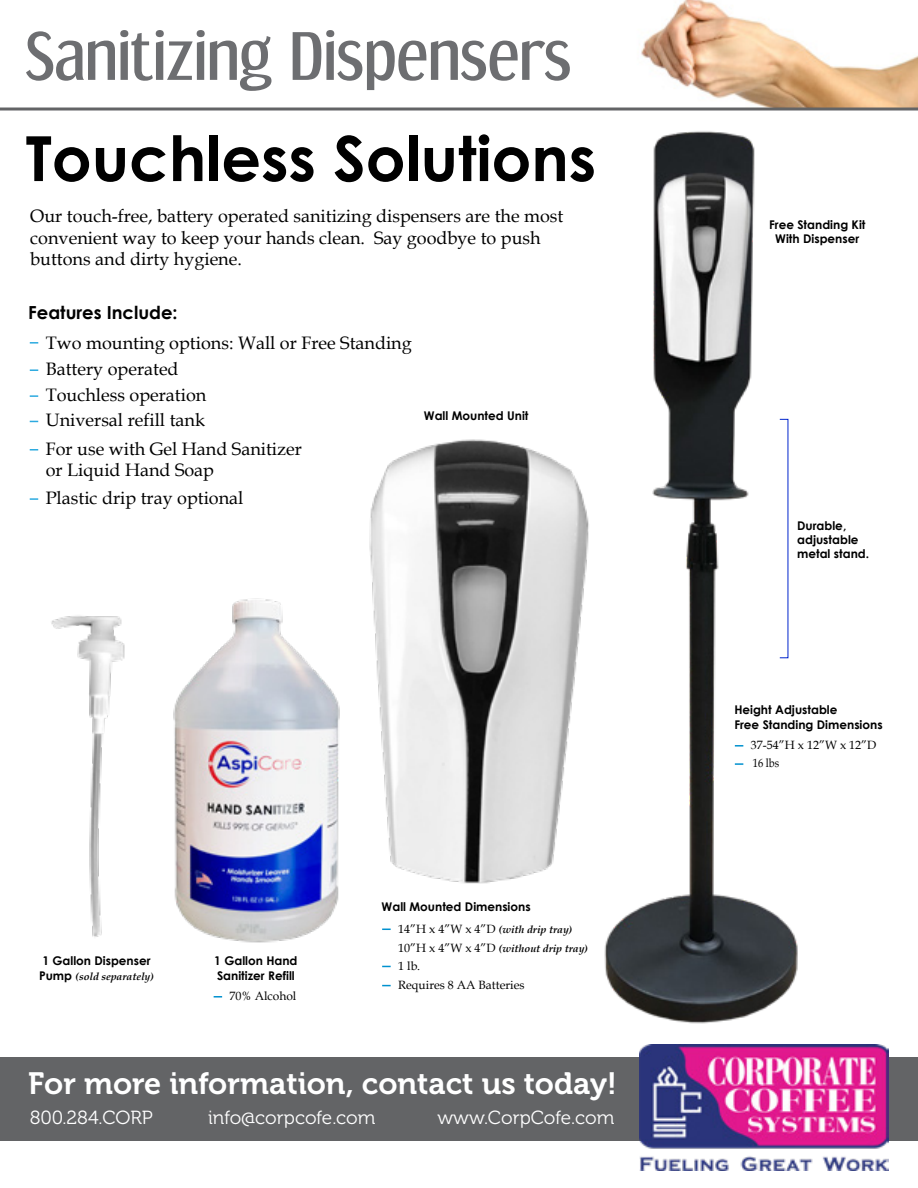
<style>
.page{position:relative;width:918px;height:1188px;background:#fff}
.page>*{position:absolute;margin:0;border:0;box-sizing:border-box;transform-origin:0 0}
.t1{font:62.25px "Dream Orphanage Rg";color:#6d6e71}
.t2{font:700 62.25px "Century Gothic";color:#000}
.t3{font:30.75px "Museo 700";color:#fff}
.t4{font:18.9px "Museo 300";color:#fff}
.t5{font:18px/21.6px "Book Antiqua";color:#000}
.t6{font:700 18px "Century Gothic";color:#000}
.t7{font:700 12px/14.4px "Century Gothic";color:#000}
.t8{font:12px/18.1px "Book Antiqua";color:#000}
.t9{font:italic 700 10.5px/19.2px "Book Antiqua";color:#000}
.s1{font-family:"Century Gothic";font-style:normal;font-size:12px}
.s2{font-weight:400;font-style:normal;font-size:12px}
</style>
<div class="page">
<img style="left:569px;top:0;width:349px;height:108px">
<svg style="left:30px;top:342px;width:8px;height:2px"></svg>
<svg style="left:30px;top:369px;width:8px;height:2px"></svg>
<svg style="left:30px;top:395px;width:8px;height:2px"></svg>
<svg style="left:30px;top:449px;width:8px;height:2px"></svg>
<svg style="left:30px;top:498px;width:8px;height:2px"></svg>
<img style="left:173px;top:598px;width:167px;height:345px">
<img style="left:51px;top:616px;width:74px;height:321px">
<svg style="left:214px;top:996px;width:8px;height:2px"></svg>
<img style="left:369px;top:439px;width:220px;height:445px">
<img style="left:604px;top:131px;width:194px;height:893px">
<div style="left:0;top:1057px;width:918px;height:84px;background:#636466"></div>
<hr style="left:0;top:108px;width:918px;height:3px;background:#636466">
<img style="left:640px;top:1045px;width:249px;height:126px">
<h1 class="t1" style="left:26px;top:18px;width:547px">Sanitizing Dispensers</h1>
<h1 class="t2" style="left:26px;top:111px;width:572px">Touchless Solutions</h1>
<p class="t5" style="left:30px;top:205px;width:535px">Our touch-free, battery operated sanitizing dispensers are the most convenient way to keep your hands clean. Say goodbye to push buttons and dirty hygiene.</p>
<p class="t6" style="left:28px;top:299px;width:151px">Features Include:</p>
<p class="t5" style="left:46px;top:330px;width:368px;line-height:26px">Two mounting options: Wall or Free Standing<br>Battery operated<br>Touchless operation</p>
<p class="t5" style="left:46px;top:406px;width:258px;line-height:28.3px">Universal refill tank<br>For use with Gel Hand Sanitizer</p>
<p class="t5" style="left:46px;top:456px;width:199px;line-height:27.8px">or Liquid Hand Soap<br>Plastic drip tray optional</p>
<p class="t7" style="left:424px;top:408px;width:106px">Wall Mounted Unit</p>
<p class="t7" style="left:42px;top:953px;width:110px">1 Gallon Dispenser</p>
<p class="t9" style="left:39px;top:966px;width:116px"><span class="s1">Pump</span> (sold separately)</p>
<p class="t7" style="left:214px;top:953px;width:85px">1 Gallon Hand<br>Sanitizer Refill</p>
<p class="t8" style="left:230px;top:987px;width:68px">70% Alcohol</p>
<p class="t7" style="left:382px;top:899px;width:151px">Wall Mounted Dimensions</p>
<p class="t9" style="left:398px;top:919px;width:191px"><span class="s2">14”H x 4”W x 4”D</span> (with drip tray)<br><span class="s2">10”H x 4”W x 4”D</span> (without drip tray)</p>
<p class="t8" style="left:398px;top:956px;width:128px;line-height:19.2px">1 lb.<br>Requires 8 AA Batteries</p>
<h2 class="t3" style="left:28px;top:1066px;width:590px">For more information, contact us today!</h2>
<p class="t4" style="left:30px;top:1107px;width:125px">800.284.CORP</p>
<p class="t4" style="left:208px;top:1107px;width:169px">info@corpcofe.com</p>
<p class="t4" style="left:437px;top:1107px;width:178px">www.CorpCofe.com</p>
<p class="t7" style="left:769px;top:217px;width:98px;text-align:center">Free Standing Kit<br>With Dispenser</p>
<p class="t7" style="left:797px;top:518px;width:73px">Durable, adjustable metal stand.</p>
<p class="t7" style="left:734px;top:702px;width:150px">Height Adjustable<br>Free Standing Dimensions</p>
<p class="t8" style="left:751px;top:736px;width:127px">37-54”H x 12”W x 12”D<br>16 lbs</p>
</div>
